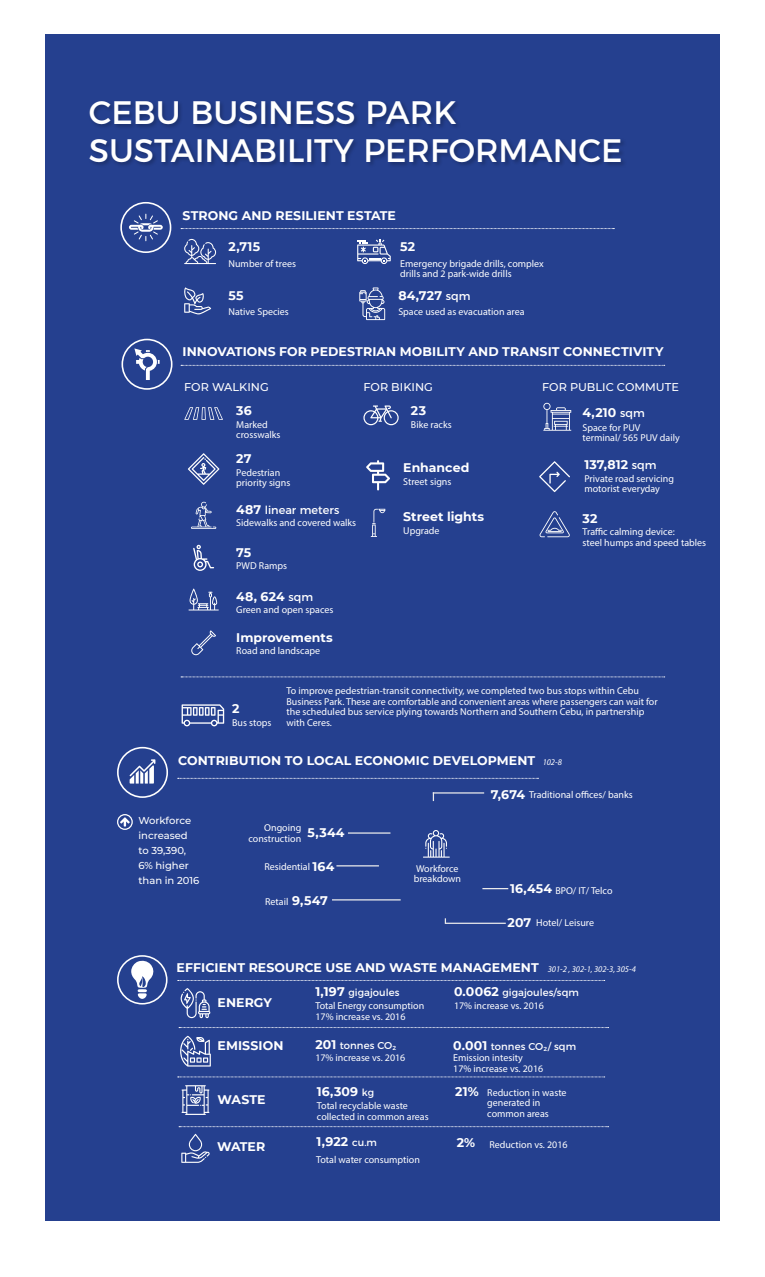
<style>
.page{position:relative;width:765px;height:1277px;background:#fff}
.page>*{position:absolute;margin:0;border:0;box-sizing:border-box;transform-origin:0 0}
.t1{font:32.5px/37.5px "Montserrat";color:#fff}
.t2{font:700 12.5px "Montserrat";letter-spacing:.005em;color:#fff}
.t3{font:500 11.25px "Montserrat";letter-spacing:.005em;color:#fff}
.t4{font:11.25px "Montserrat";letter-spacing:.005em;color:#fff}
.t5{font:10px/10.6px "Myriad Pro";color:#fff}
.t6{font:10px "Montserrat";letter-spacing:.005em;color:#fff}
.t7{font:500 10px/15px "Montserrat";color:#fff}
.t8{font:italic 8.75px "Myriad Pro";letter-spacing:-.005em;color:#fff}
.s1{font-weight:400;font-size:11.25px}
.s2{font-weight:700;font-size:12.5px}
.s3{font-family:"Montserrat";font-weight:700;font-size:12.5px}
.s4{font-weight:400;font-size:10px}
</style>
<div class="page">
<div style="left:45px;top:34px;width:675px;height:1187px;background:#25408f"></div>
<div style="left:89px;top:100px;width:538px;height:68px;background:#000;opacity:.25"></div>
<svg style="left:120px;top:817px;width:10px;height:9px"></svg>
<div style="left:117px;top:814px;width:16px;height:15px;border:1px solid #fff;border-radius:50%"></div>
<svg style="left:117px;top:955px;width:51px;height:49px"></svg>
<svg style="left:182px;top:1085px;width:27px;height:29px"></svg>
<svg style="left:178px;top:980px;width:427px;height:1px"></svg>
<svg style="left:178px;top:778px;width:360px;height:1px"></svg>
<svg style="left:178px;top:1076px;width:427px;height:1px"></svg>
<svg style="left:181px;top:988px;width:29px;height:30px"></svg>
<svg style="left:179px;top:1027px;width:430px;height:1px"></svg>
<svg style="left:179px;top:1126px;width:430px;height:1px"></svg>
<svg style="left:180px;top:1035px;width:31px;height:31px"></svg>
<svg style="left:181px;top:1133px;width:29px;height:29px"></svg>
<svg style="left:117px;top:746px;width:51px;height:51px"></svg>
<hr style="left:482px;top:887px;width:26px;height:2px;background:#ebebec">
<hr style="left:348px;top:832px;width:42px;height:1px;background:#ebebec">
<hr style="left:336px;top:865px;width:43px;height:1px;background:#ebebec">
<hr style="left:332px;top:899px;width:69px;height:1px;background:#ebebec">
<hr style="left:433px;top:792px;width:51px;height:1px;background:#ebebec">
<svg style="left:444px;top:918px;width:62px;height:6px"></svg>
<svg style="left:359px;top:287px;width:26px;height:33px"></svg>
<svg style="left:184px;top:239px;width:32px;height:25px"></svg>
<svg style="left:184px;top:287px;width:27px;height:27px"></svg>
<svg style="left:357px;top:239px;width:34px;height:25px"></svg>
<svg style="left:181px;top:228px;width:433px;height:1px"></svg>
<svg style="left:120px;top:202px;width:51px;height:51px"></svg>
<svg style="left:363px;top:405px;width:36px;height:20px"></svg>
<svg style="left:181px;top:365px;width:484px;height:1px"></svg>
<svg style="left:181px;top:676px;width:484px;height:1px"></svg>
<svg style="left:122px;top:339px;width:51px;height:51px"></svg>
<svg style="left:189px;top:588px;width:30px;height:22px"></svg>
<svg style="left:188px;top:453px;width:31px;height:32px"></svg>
<svg style="left:191px;top:501px;width:25px;height:28px"></svg>
<svg style="left:193px;top:544px;width:21px;height:27px"></svg>
<svg style="left:184px;top:407px;width:39px;height:13px"></svg>
<svg style="left:191px;top:630px;width:25px;height:25px"></svg>
<svg style="left:543px;top:403px;width:28px;height:27px"></svg>
<svg style="left:371px;top:508px;width:14px;height:29px"></svg>
<svg style="left:366px;top:460px;width:24px;height:30px"></svg>
<svg style="left:423px;top:830px;width:27px;height:27px"></svg>
<svg style="left:182px;top:704px;width:42px;height:22px"></svg>
<svg style="left:539px;top:461px;width:31px;height:31px"></svg>
<svg style="left:539px;top:511px;width:31px;height:26px"></svg>
<h1 class="t1" style="left:89px;top:91px;width:535px">CEBU BUSINESS PARK<br>SUSTAINABILITY PERFORMANCE</h1>
<p class="t2" style="left:183px;top:206px;width:215px">STRONG AND RESILIENT ESTATE</p>
<p class="t2" style="left:229px;top:237px;width:33px">2,715</p>
<p class="t5" style="left:229px;top:258px;width:69px">Number of trees</p>
<p class="t2" style="left:229px;top:286px;width:17px">55</p>
<p class="t5" style="left:229px;top:306px;width:62px">Native Species</p>
<p class="t2" style="left:400px;top:237px;width:16px">52</p>
<p class="t5" style="left:400px;top:258px;width:145px">Emergency brigade drills, complex drills and 2 park-wide drills</p>
<p class="t2" style="left:398px;top:286px;width:74px">84,727 <span class="s1">sqm</span></p>
<p class="t5" style="left:398px;top:306px;width:128px">Space used as evacuation area</p>
<p class="t2" style="left:183px;top:343px;width:482px">INNOVATIONS FOR PEDESTRIAN MOBILITY AND TRANSIT CONNECTIVITY</p>
<p class="t3" style="left:184px;top:379px;width:86px">FOR WALKING</p>
<p class="t3" style="left:363px;top:379px;width:71px">FOR BIKING</p>
<p class="t3" style="left:542px;top:379px;width:139px">FOR PUBLIC COMMUTE</p>
<p class="t2" style="left:236px;top:401px;width:17px">36</p>
<p class="t5" style="left:236px;top:419px;width:46px">Marked crosswalks</p>
<p class="t2" style="left:236px;top:449px;width:17px">27</p>
<p class="t5" style="left:236px;top:467px;width:56px">Pedestrian priority signs</p>
<p class="t4" style="left:236px;top:501px;width:105px"><span class="s2">487</span> linear meters</p>
<p class="t5" style="left:236px;top:517px;width:121px">Sidewalks and covered walks</p>
<p class="t2" style="left:236px;top:543px;width:17px">75</p>
<p class="t5" style="left:236px;top:560px;width:52px">PWD Ramps</p>
<p class="t2" style="left:236px;top:587px;width:78px">48, 624 <span class="s1">sqm</span></p>
<p class="t5" style="left:236px;top:603px;width:99px">Green and open spaces</p>
<p class="t2" style="left:236px;top:628px;width:98px">Improvements</p>
<p class="t5" style="left:236px;top:645px;width:85px">Road and landscape</p>
<p class="t2" style="left:411px;top:401px;width:17px">23</p>
<p class="t5" style="left:411px;top:419px;width:42px">Bike racks</p>
<p class="t2" style="left:403px;top:458px;width:68px">Enhanced</p>
<p class="t5" style="left:403px;top:476px;width:50px">Street signs</p>
<p class="t2" style="left:403px;top:507px;width:83px">Street lights</p>
<p class="t5" style="left:403px;top:524px;width:38px">Upgrade</p>
<p class="t2" style="left:582px;top:404px;width:64px">4,210 <span class="s1">sqm</span></p>
<p class="t5" style="left:582px;top:422px;width:99px">Space for PUV terminal/ 565 PUV daily</p>
<p class="t2" style="left:584px;top:455px;width:74px">137,812 <span class="s1">sqm</span></p>
<p class="t5" style="left:584px;top:473px;width:91px">Private road servicing motorist everyday</p>
<p class="t2" style="left:583px;top:510px;width:16px">32</p>
<p class="t5" style="left:583px;top:526px;width:125px">Traffic calming device:<br>steel humps and speed tables</p>
<p class="t2" style="left:232px;top:699px;width:9px">2</p>
<p class="t5" style="left:232px;top:717px;width:41px">Bus stops</p>
<p class="t5" style="left:286px;top:685px;width:373px">To improve pedestrian-transit connectivity, we completed two bus stops within Cebu Business Park. These are comfortable and convenient areas where passengers can wait for the scheduled bus service plying towards Northern and Southern Cebu, in partnership with Ceres.</p>
<p class="t2" style="left:178px;top:751px;width:359px">CONTRIBUTION TO LOCAL ECONOMIC DEVELOPMENT</p>
<p class="t8" style="left:543px;top:756px;width:21px">102-8</p>
<p class="t7" style="left:138px;top:812px;width:62px">Workforce increased to 39,390,<br>6% higher than in 2016</p>
<p class="t5" style="left:248px;top:822px;width:54px;text-align:right">Ongoing construction</p>
<p class="t5" style="left:264px;top:860px;width:47px">Residential</p>
<p class="t5" style="left:265px;top:896px;width:25px">Retail</p>
<p class="t2" style="left:308px;top:823px;width:38px">5,344</p>
<p class="t2" style="left:313px;top:857px;width:23px">164</p>
<p class="t2" style="left:292px;top:891px;width:37px">9,547</p>
<p class="t5" style="left:414px;top:863px;width:49px;line-height:10px">Workforce breakdown</p>
<p class="t5" style="left:491px;top:789px;width:143px"><span class="s3">7,674</span> Traditional offices/ banks</p>
<p class="t2" style="left:510px;top:879px;width:44px">16,454</p>
<p class="t5" style="left:555px;top:884px;width:59px">BPO/ IT/ Telco</p>
<p class="t2" style="left:507px;top:913px;width:25px">207</p>
<p class="t5" style="left:536px;top:917px;width:59px">Hotel/ Leisure</p>
<p class="t2" style="left:177px;top:958px;width:364px">EFFICIENT RESOURCE USE AND WASTE MANAGEMENT</p>
<p class="t8" style="left:548px;top:963px;width:90px">301-2 , 302-1, 302-3, 305-4</p>
<p class="t2" style="left:217px;top:993px;width:56px">ENERGY</p>
<p class="t6" style="left:315px;top:984px;width:86px"><span class="s2">1,197</span> gigajoules</p>
<p class="t5" style="left:315px;top:1000px;width:110px">Total Energy consumption<br>17% increase vs. 2016</p>
<p class="t6" style="left:454px;top:984px;width:126px"><span class="s2">0.0062</span> gigajoules/sqm</p>
<p class="t5" style="left:454px;top:1000px;width:92px">17% increase vs. 2016</p>
<p class="t2" style="left:217px;top:1035px;width:68px">EMISSION</p>
<p class="t6" style="left:315px;top:1037px;width:83px"><span class="s2">201</span> tonnes CO2</p>
<p class="t6" style="left:453px;top:1038px;width:124px"><span class="s2">0.001</span> tonnes CO2/ sqm</p>
<p class="t5" style="left:315px;top:1052px;width:92px">17% increase vs. 2016</p>
<p class="t5" style="left:453px;top:1052px;width:92px">Emission intesity<br>17% increase vs. 2016</p>
<p class="t2" style="left:217px;top:1090px;width:50px">WASTE</p>
<p class="t2" style="left:317px;top:1082px;width:59px">16,309 <span class="s4">kg</span></p>
<p class="t5" style="left:317px;top:1100px;width:113px">Total recyclable waste collected in common areas</p>
<p class="t2" style="left:455px;top:1082px;width:25px">21%</p>
<p class="t5" style="left:487px;top:1086px;width:81px">Reduction in waste generated in common areas</p>
<p class="t2" style="left:217px;top:1137px;width:50px">WATER</p>
<p class="t2" style="left:317px;top:1131px;width:62px">1,922 <span class="s4">cu.m</span></p>
<p class="t5" style="left:457px;top:1138px;width:112px"><span class="s3">2%</span> Reduction vs. 2016</p>
<p class="t5" style="left:316px;top:1154px;width:105px">Total water consumption</p>
</div>
